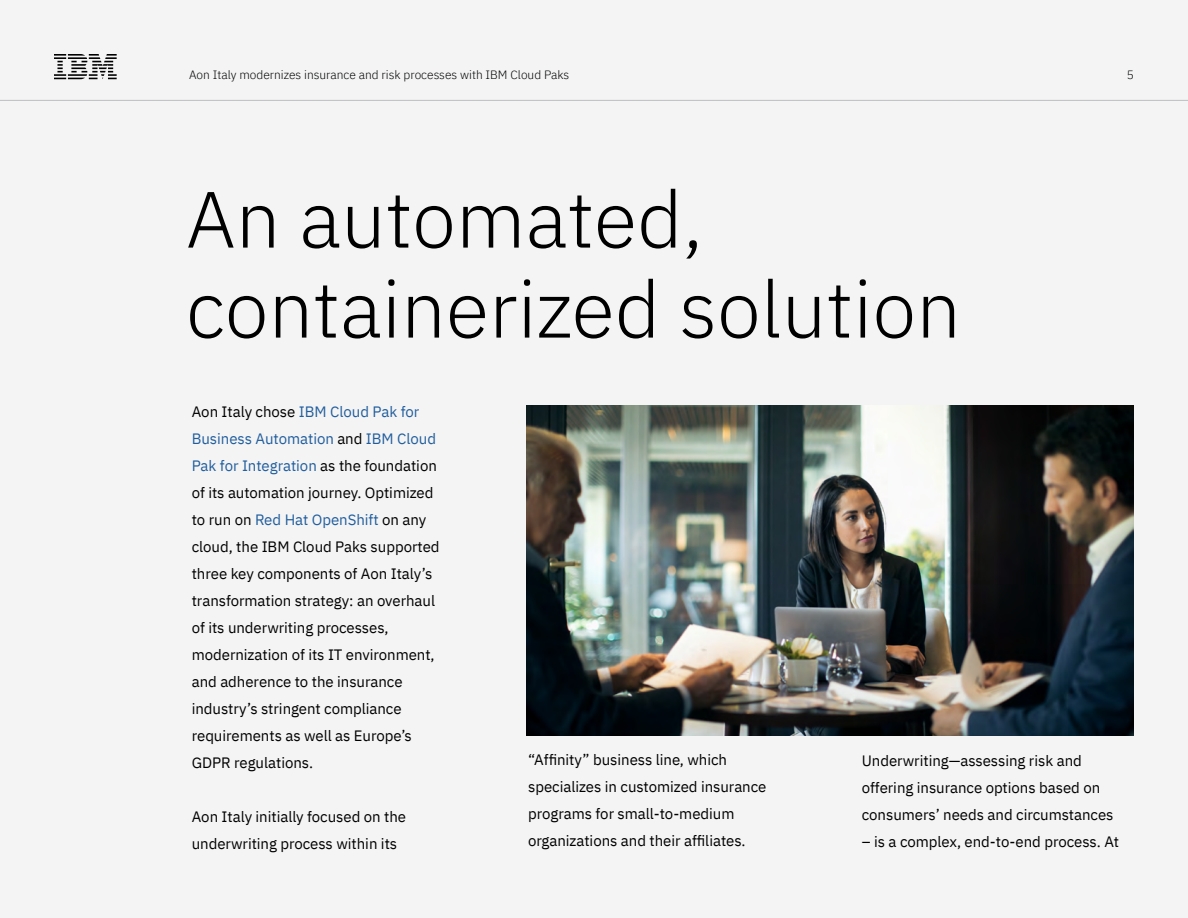
<style>
.page{position:relative;width:1188px;height:918px;background:#f4f4f4}
.page>*{position:absolute;margin:0;border:0;box-sizing:border-box;transform-origin:0 0}
.t1{font:300 79.5px/90px "IBM Plex Sans";color:#000}
.t2{font:15px/27px "IBM Plex Sans";letter-spacing:-.005em;color:#000}
.t3{font:300 12px "IBM Plex Sans";color:#000101}
.s1{color:#215e9e}
</style>
<div class="page">
<hr style="left:0;top:100px;width:1188px;height:1px;background:#bcbec0">
<svg style="left:54px;top:54px;width:63px;height:25px"></svg>
<img style="left:526px;top:405px;width:608px;height:330px">
<p class="t3" style="left:189px;top:66px;width:382px">Aon Italy modernizes insurance and risk processes with IBM Cloud Paks</p>
<p class="t3" style="left:1127px;top:66px;width:9px">5</p>
<h1 class="t1" style="left:186px;top:168px;width:776px">An automated, containerized solution</h1>
<p class="t2" style="left:192px;top:397px;width:249px">Aon Italy chose <span class="s1">IBM Cloud Pak for Business Automation</span> and <span class="s1">IBM Cloud Pak for Integration</span> as the foundation of its automation journey. Optimized to run on <span class="s1">Red Hat OpenShift</span> on any cloud, the IBM Cloud Paks supported three key components of Aon Italy’s transformation strategy: an overhaul of its underwriting processes, modernization of its IT environment, and adherence to the insurance industry’s stringent compliance requirements as well as Europe’s GDPR regulations.</p>
<p class="t2" style="left:192px;top:802px;width:216px">Aon Italy initially focused on the underwriting process within its</p>
<p class="t2" style="left:528px;top:745px;width:240px">“Affinity” business line, which specializes in customized insurance programs for small-to-medium organizations and their affiliates.</p>
<p class="t2" style="left:862px;top:746px;width:253px">Underwriting—assessing risk and offering insurance options based on consumers’ needs and circumstances</p>
<p class="t2" style="left:862px;top:827px;width:259px">– is a complex, end-to-end process. At</p>
</div>
